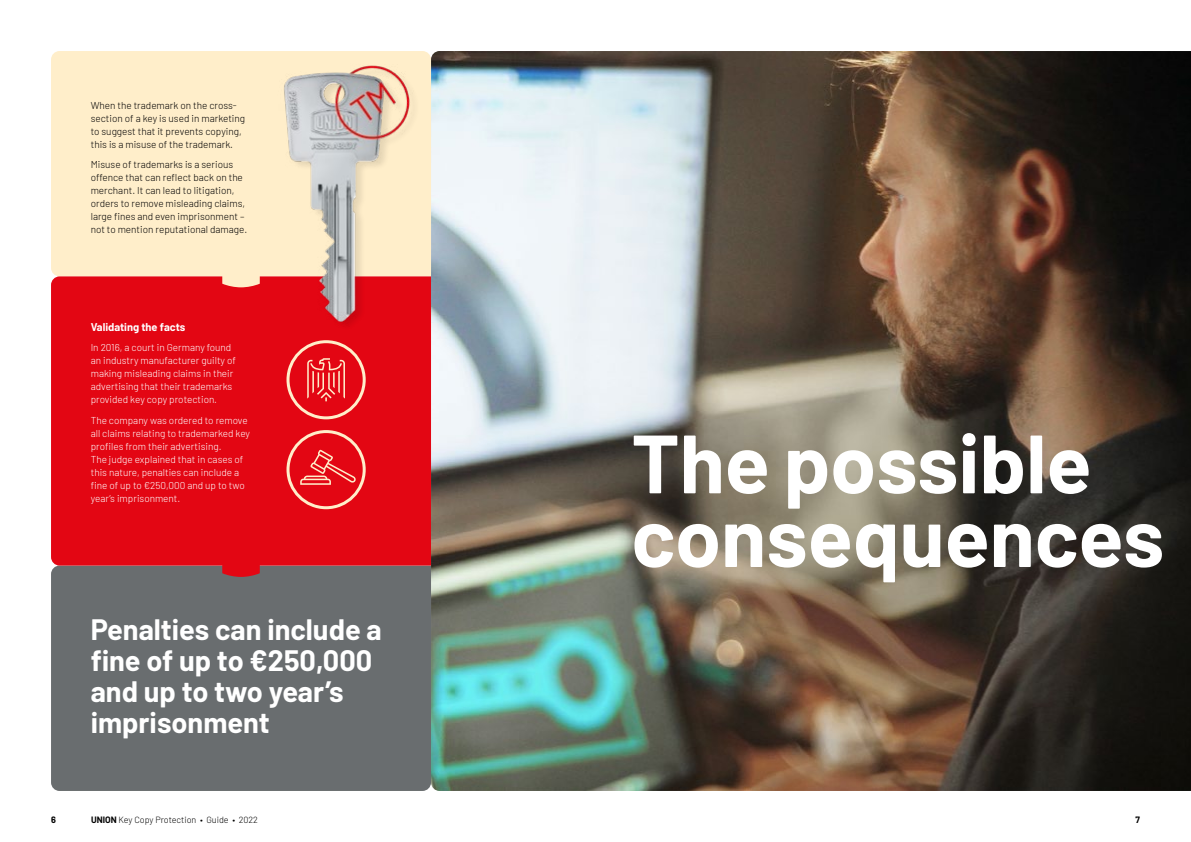
<style>
.page{position:relative;width:1191px;height:842px;background:#fff}
.page>*{position:absolute;margin:0;border:0;box-sizing:border-box;transform-origin:0 0}
.t1{font:700 82.5px/73.7px "Barlow";color:#fff}
.t2{font:700 28.8px/30.9px "Barlow";color:#fff}
.t3{font:700 11px "Barlow";color:#fff}
.t4{font:300 10px/13px "Barlow";color:#fff}
.t5{font:300 10px/13px "Barlow";color:#000}
.t6{font:300 9px "Barlow";color:#000}
.t7{font:700 9px "Barlow";color:#000}
.s1{font-weight:700}
</style>
<div class="page">
<img style="left:431px;top:51px;width:760px;height:740px">
<div style="left:51px;top:566px;width:380px;height:225px;background:#696d6f"></div>
<div style="left:51px;top:51px;width:380px;height:225px;background:#ffeeca"></div>
<div style="left:51px;top:276px;width:380px;height:290px;background:#e30613"></div>
<svg style="left:222px;top:266px;width:15px;height:21px"></svg>
<svg style="left:222px;top:555px;width:38px;height:22px"></svg>
<svg style="left:286px;top:362px;width:80px;height:57px;background:#e83235"></svg>
<svg style="left:286px;top:430px;width:80px;height:79px;background:#e72d32"></svg>
<img style="left:237px;top:51px;width:191px;height:311px">
<p class="t5" style="left:91px;top:98px;width:156px">When the trademark on the cross&shy;section of a key is used in marketing to suggest that it prevents copying, this is a misuse of the trademark.</p>
<p class="t5" style="left:91px;top:157px;width:158px">Misuse of trademarks is a serious offence that can reflect back on the merchant. It can lead to litigation, orders to remove misleading claims, large fines and even imprisonment – not to mention reputational damage.</p>
<p class="t3" style="left:91px;top:319px;width:96px">Validating the facts</p>
<p class="t4" style="left:91px;top:341px;width:147px">In 2016, a court in Germany found an industry manufacturer guilty of making misleading claims in their advertising that their trademarks provided key copy protection.</p>
<p class="t4" style="left:91px;top:413px;width:161px">The company was ordered to remove all claims relating to trademarked key profiles from their advertising.<br>The judge explained that in cases of this nature, penalties can include a fine of up to €250,000 and up to two year’s imprisonment.</p>
<h2 class="t2" style="left:91px;top:612px;width:292px">Penalties can include a fine of up to €250,000 and up to two year’s imprisonment</h2>
<h1 class="t1" style="left:631px;top:420px;width:534px">The possible consequences</h1>
<p class="t7" style="left:51px;top:813px;width:6px">6</p>
<p class="t6" style="left:91px;top:813px;width:168px"><span class="s1">UNION</span> Key Copy Protection • Guide • 2022</p>
<p class="t7" style="left:1135px;top:813px;width:6px">7</p>
</div>
